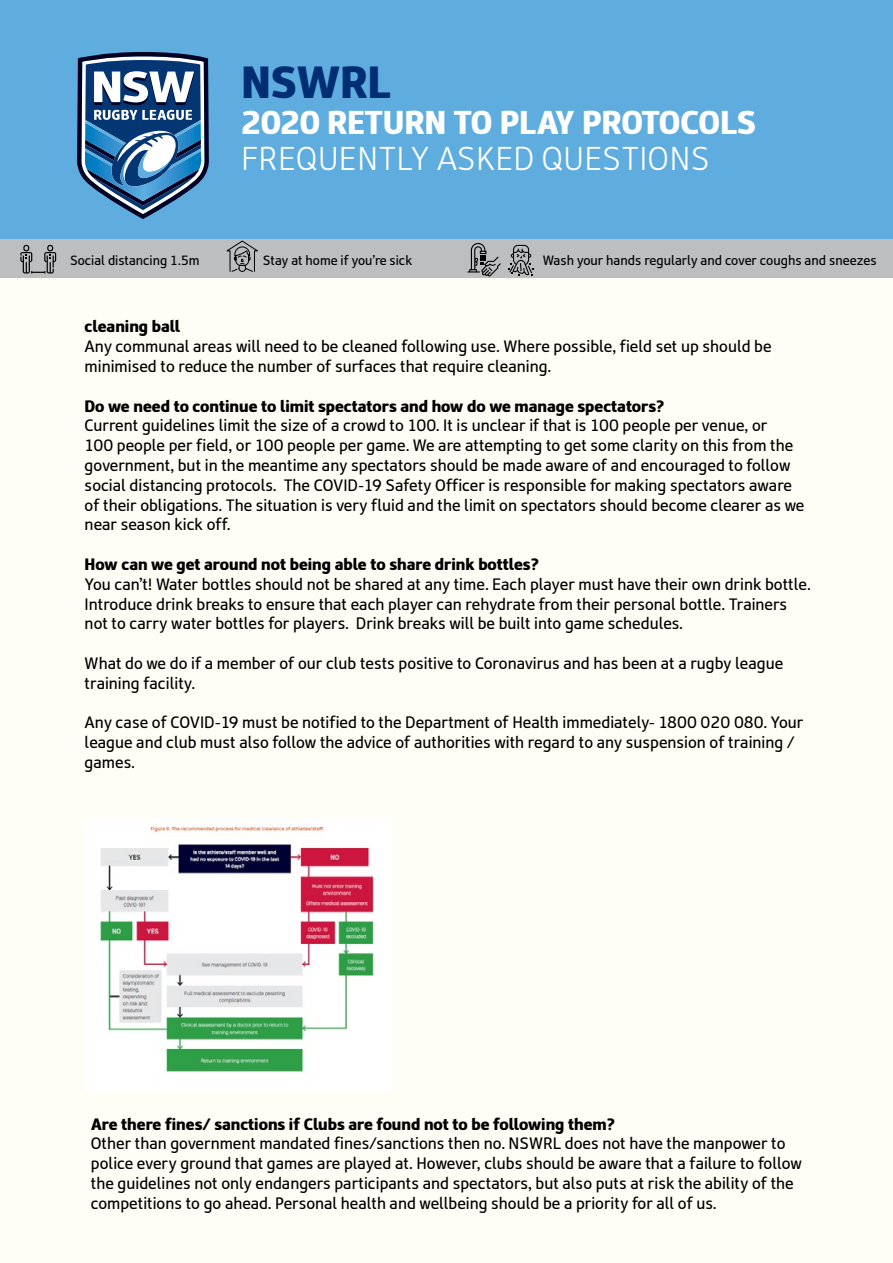
<style>
.page{position:relative;width:893px;height:1263px;background:#fff}
.page>*{position:absolute;margin:0;border:0;box-sizing:border-box;transform-origin:0 0}
.t1{font:900 45px "RL Font";color:#002d74}
.t2{font:900 33px "RL Font";color:#fff}
.t3{font:300 33px "RL Font";color:#fff}
.t4{font:16.5px/19.8px "RL Font";color:#000}
.t5{font:900 16.5px "RL Font";color:#000}
.t6{font:13.5px "RL Font";color:#000}
.t7{font:13.35px "RL Font";color:#000}
</style>
<div class="page">
<div style="left:0;top:0;width:893px;height:259px;background:#5faddf"></div>
<svg style="left:77px;top:52px;width:132px;height:167px"></svg>
<div style="left:0;top:240px;width:893px;height:38px;background:#bcbec0"></div>
<svg style="left:20px;top:245px;width:36px;height:28px"></svg>
<svg style="left:226px;top:240px;width:32px;height:32px"></svg>
<svg style="left:467px;top:243px;width:34px;height:33px"></svg>
<svg style="left:508px;top:245px;width:25px;height:31px"></svg>
<div style="left:0;top:278px;width:893px;height:985px;background:#fffef6"></div>
<img style="left:100px;top:826px;width:274px;height:247px">
<h1 class="t1" style="left:241px;top:57px;width:151px">NSWRL</h1>
<h2 class="t2" style="left:241px;top:104px;width:516px">2020 RETURN TO PLAY PROTOCOLS</h2>
<h2 class="t3" style="left:241px;top:141px;width:470px">FREQUENTLY ASKED QUESTIONS</h2>
<p class="t7" style="left:70px;top:253px;width:131px">Social distancing 1.5m</p>
<p class="t7" style="left:263px;top:253px;width:151px">Stay at home if you’re sick</p>
<p class="t6" style="left:543px;top:253px;width:335px">Wash your hands regularly and cover coughs and sneezes</p>
<p class="t5" style="left:85px;top:317px;width:97px">cleaning ball</p>
<p class="t4" style="left:85px;top:337px;width:688px">Any communal areas will need to be cleaned following use. Where possible, field set up should be minimised to reduce the number of surfaces that require cleaning.</p>
<p class="t5" style="left:85px;top:396px;width:581px">Do we need to continue to limit spectators and how do we manage spectators?</p>
<p class="t4" style="left:85px;top:416px;width:721px">Current guidelines limit the size of a crowd to 100. It is unclear if that is 100 people per venue, or<br>100 people per field, or 100 people per game. We are attempting to get some clarity on this from the government, but in the meantime any spectators should be made aware of and encouraged to follow social distancing protocols. The COVID-19 Safety Officer is responsible for making spectators aware of their obligations. The situation is very fluid and the limit on spectators should become clearer as we near season kick off.</p>
<p class="t5" style="left:85px;top:555px;width:456px">How can we get around not being able to share drink bottles?</p>
<p class="t4" style="left:85px;top:574px;width:727px">You can’t! Water bottles should not be shared at any time. Each player must have their own drink bottle.<br>Introduce drink breaks to ensure that each player can rehydrate from their personal bottle. Trainers not to carry water bottles for players. Drink breaks will be built into game schedules.</p>
<p class="t4" style="left:85px;top:654px;width:700px">What do we do if a member of our club tests positive to Coronavirus and has been at a rugby league training facility.</p>
<p class="t4" style="left:85px;top:713px;width:720px">Any case of COVID-19 must be notified to the Department of Health immediately- 1800 020 080. Your league and club must also follow the advice of authorities with regard to any suspension of training / games.</p>
<p class="t5" style="left:91px;top:1114px;width:526px">Are there fines/ sanctions if Clubs are found not to be following them?</p>
<p class="t4" style="left:91px;top:1134px;width:712px">Other than government mandated fines/sanctions then no. NSWRL does not have the manpower to police every ground that games are played at. However, clubs should be aware that a failure to follow the guidelines not only endangers participants and spectators, but also puts at risk the ability of the competitions to go ahead. Personal health and wellbeing should be a priority for all of us.</p>
</div>
